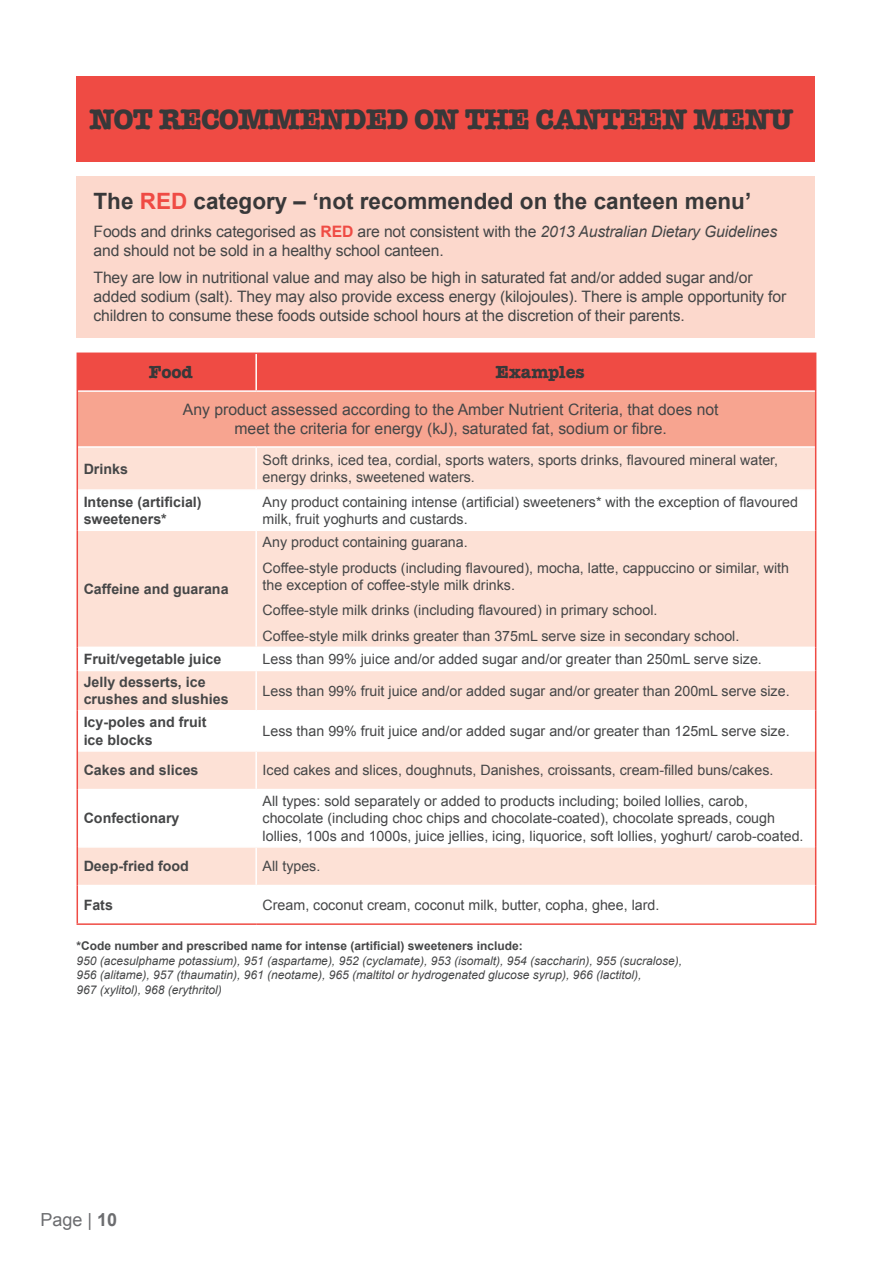
<style>
.page{position:relative;width:893px;height:1263px;background:#fff}
.page>*{position:absolute;margin:0;border:0;box-sizing:border-box;transform-origin:0 0}
.t1{font:700 29.25px "American Typewriter";letter-spacing:-.03em;color:#383839}
.t2{font:700 22.5px "Arial";color:#383839}
.t3{font:700 18px "American Typewriter";color:#383839}
.t4{font:18px "Arial";color:#6c6d70}
.Body{font:15.75px/18.9px "Arial";letter-spacing:-.01em;color:#454647}
.Body-2{font:14.25px/17.1px "Arial";color:#454647}
.Body-3{font:700 14.25px/17.1px "Arial";color:#454647}
.Note{font:italic 12px/14.4px "Arial";color:#454647}
.s1{color:#ef4b44}
.s2{font-weight:700;color:#ef4b44}
.s3{font-style:italic}
.s4{font-weight:700;font-style:normal}
.s5{font-weight:700}
</style>
<div class="page">
<div style="left:77px;top:77px;width:738px;height:85px;background:#ef4b44"></div>
<div style="left:77px;top:176px;width:738px;height:162px;background:#fcd8cc"></div>
<div style="left:78px;top:354px;width:737px;height:36px;background:#ef4b44"></div>
<div style="left:77px;top:391px;width:739px;height:56px;background:#f7a490"></div>
<div style="left:78px;top:448px;width:737px;height:41px;background:#fde1d6"></div>
<svg style="left:78px;top:531px;width:737px;height:354px;fill:#fde1d6"></svg>
<hr style="left:255px;top:354px;width:2px;height:36px;background:#fff">
<hr style="left:78px;top:390px;width:178px;height:2px;background:#fff">
<hr style="left:256px;top:390px;width:559px;height:2px;background:#fff">
<hr style="left:78px;top:446px;width:178px;height:2px;background:#fff">
<hr style="left:256px;top:446px;width:559px;height:2px;background:#fff">
<hr style="left:255px;top:448px;width:2px;height:41px;background:#fff">
<hr style="left:255px;top:531px;width:2px;height:116px;background:#fff">
<hr style="left:78px;top:647px;width:178px;height:1px;background:#fff">
<hr style="left:256px;top:647px;width:559px;height:1px;background:#fff">
<hr style="left:255px;top:648px;width:2px;height:22px;background:#fff">
<hr style="left:78px;top:670px;width:178px;height:1px;background:#fff">
<hr style="left:256px;top:670px;width:559px;height:1px;background:#fff">
<hr style="left:255px;top:671px;width:2px;height:39px;background:#fff">
<hr style="left:78px;top:710px;width:178px;height:1px;background:#fff">
<hr style="left:256px;top:710px;width:559px;height:1px;background:#fff">
<hr style="left:255px;top:711px;width:2px;height:39px;background:#fff">
<hr style="left:78px;top:750px;width:178px;height:2px;background:#fff">
<hr style="left:256px;top:750px;width:559px;height:2px;background:#fff">
<hr style="left:255px;top:752px;width:2px;height:37px;background:#fff">
<hr style="left:78px;top:789px;width:178px;height:1px;background:#fff">
<hr style="left:256px;top:789px;width:559px;height:1px;background:#fff">
<hr style="left:255px;top:790px;width:2px;height:56px;background:#fff">
<hr style="left:78px;top:846px;width:178px;height:2px;background:#fff">
<hr style="left:256px;top:846px;width:559px;height:2px;background:#fff">
<hr style="left:255px;top:848px;width:2px;height:37px;background:#fff">
<hr style="left:815px;top:391px;width:1px;height:56px;background:#ef4b44">
<hr style="left:77px;top:352px;width:179px;height:2px;background:#ef4b44">
<hr style="left:77px;top:354px;width:1px;height:37px;background:#ef4b44">
<hr style="left:256px;top:352px;width:560px;height:2px;background:#ef4b44">
<hr style="left:815px;top:354px;width:1px;height:37px;background:#ef4b44">
<hr style="left:77px;top:391px;width:1px;height:56px;background:#ef4b44">
<hr style="left:77px;top:447px;width:1px;height:43px;background:#ef4b44">
<hr style="left:815px;top:447px;width:1px;height:43px;background:#ef4b44">
<hr style="left:77px;top:490px;width:1px;height:40px;background:#ef4b44">
<hr style="left:815px;top:490px;width:1px;height:40px;background:#ef4b44">
<hr style="left:77px;top:530px;width:1px;height:117px;background:#ef4b44">
<hr style="left:815px;top:530px;width:1px;height:117px;background:#ef4b44">
<svg style="left:77px;top:647px;width:1px;height:23px"></svg>
<svg style="left:815px;top:647px;width:1px;height:23px"></svg>
<hr style="left:77px;top:670px;width:1px;height:41px;background:#ef4b44">
<hr style="left:815px;top:670px;width:1px;height:41px;background:#ef4b44">
<hr style="left:77px;top:711px;width:1px;height:40px;background:#ef4b44">
<hr style="left:815px;top:711px;width:1px;height:40px;background:#ef4b44">
<hr style="left:77px;top:751px;width:1px;height:38px;background:#ef4b44">
<hr style="left:815px;top:751px;width:1px;height:38px;background:#ef4b44">
<hr style="left:77px;top:789px;width:1px;height:58px;background:#ef4b44">
<hr style="left:815px;top:789px;width:1px;height:58px;background:#ef4b44">
<hr style="left:77px;top:847px;width:1px;height:38px;background:#ef4b44">
<hr style="left:815px;top:847px;width:1px;height:38px;background:#ef4b44">
<hr style="left:77px;top:885px;width:1px;height:38px;background:#ef4b44">
<hr style="left:815px;top:885px;width:1px;height:38px;background:#ef4b44">
<hr style="left:77px;top:923px;width:179px;height:2px;background:#ef4b44">
<hr style="left:256px;top:923px;width:560px;height:2px;background:#ef4b44">
<h1 class="t1" style="left:89px;top:94px;width:706px">NOT RECOMMENDED ON THE CANTEEN MENU</h1>
<h2 class="t2" style="left:94px;top:187px;width:659px">The <span class="s1">RED</span> category – ‘not recommended on the canteen menu’</h2>
<p class="Body" style="left:94px;top:222px;width:685px">Foods and drinks categorised as <span class="s2">RED</span> are not consistent with the <span class="s3">2013 Australian Dietary Guidelines </span>and should not be sold in a healthy school canteen.</p>
<p class="Body" style="left:94px;top:268px;width:694px">They are low in nutritional value and may also be high in saturated fat and/or added sugar and/or added sodium (salt). They may also provide excess energy (kilojoules). There is ample opportunity for children to consume these foods outside school hours at the discretion of their parents.</p>
<p class="t3" style="left:149px;top:357px;width:46px">Food</p>
<p class="t3" style="left:496px;top:357px;width:91px">Examples</p>
<p class="Body" style="left:183px;top:400px;width:537px;text-align:center">Any product assessed according to the Amber Nutrient Criteria, that does not meet the criteria for energy (kJ), saturated fat, sodium or fibre.</p>
<p class="Body-3" style="left:84px;top:461px;width:46px">Drinks</p>
<p class="Body-2" style="left:263px;top:452px;width:517px">Soft drinks, iced tea, cordial, sports waters, sports drinks, flavoured mineral water, energy drinks, sweetened waters.</p>
<p class="Body-3" style="left:84px;top:494px;width:119px">Intense (artificial) sweeteners*</p>
<p class="Body-2" style="left:263px;top:493px;width:537px">Any product containing intense (artificial) sweeteners* with the exception of flavoured milk, fruit yoghurts and custards.</p>
<p class="Body-3" style="left:84px;top:581px;width:146px">Caffeine and guarana</p>
<p class="Body-2" style="left:263px;top:534px;width:207px">Any product containing guarana.</p>
<p class="Body-2" style="left:263px;top:559px;width:528px">Coffee-style products (including flavoured), mocha, latte, cappuccino or similar, with the exception of coffee-style milk drinks.</p>
<p class="Body-2" style="left:263px;top:602px;width:396px">Coffee-style milk drinks (including flavoured) in primary school.</p>
<p class="Body-2" style="left:263px;top:627px;width:478px">Coffee-style milk drinks greater than 375mL serve size in secondary school.</p>
<p class="Body-3" style="left:84px;top:651px;width:139px">Fruit/vegetable juice</p>
<p class="Body-2" style="left:263px;top:651px;width:501px">Less than 99% juice and/or added sugar and/or greater than 250mL serve size.</p>
<p class="Body-3" style="left:84px;top:674px;width:146px">Jelly desserts, ice crushes and slushies</p>
<p class="Body-2" style="left:263px;top:682px;width:529px">Less than 99% fruit juice and/or added sugar and/or greater than 200mL serve size.</p>
<p class="Body-3" style="left:84px;top:714px;width:124px">Icy-poles and fruit ice blocks</p>
<p class="Body-2" style="left:263px;top:723px;width:529px">Less than 99% fruit juice and/or added sugar and/or greater than 125mL serve size.</p>
<p class="Body-3" style="left:84px;top:762px;width:116px">Cakes and slices</p>
<p class="Body-2" style="left:263px;top:762px;width:512px">Iced cakes and slices, doughnuts, Danishes, croissants, cream-filled buns/cakes.</p>
<p class="Body-3" style="left:84px;top:810px;width:97px">Confectionary</p>
<p class="Body-2" style="left:263px;top:793px;width:542px">All types: sold separately or added to products including; boiled lollies, carob, chocolate (including choc chips and chocolate-coated), chocolate spreads, cough lollies, 100s and 1000s, juice jellies, icing, liquorice, soft lollies, yoghurt/ carob-coated.</p>
<p class="Body-3" style="left:84px;top:858px;width:107px">Deep-fried food</p>
<p class="Body-2" style="left:263px;top:858px;width:59px">All types.</p>
<p class="Body-3" style="left:84px;top:897px;width:31px">Fats</p>
<p class="Body-2" style="left:263px;top:897px;width:398px">Cream, coconut cream, coconut milk, butter, copha, ghee, lard.</p>
<p class="Note" style="left:77px;top:939px;width:607px"><span class="s4">*Code number and prescribed name for intense (artificial) sweeteners include:<br></span>950 (acesulphame potassium), 951 (aspartame), 952 (cyclamate), 953 (isomalt), 954 (saccharin), 955 (sucralose), 956 (alitame), 957 (thaumatin), 961 (neotame), 965 (maltitol or hydrogenated glucose syrup), 966 (lactitol),<br>967 (xylitol), 968 (erythritol)</p>
<p class="t4" style="left:40px;top:1207px;width:78px">Page | <span class="s5">10</span></p>
</div>
